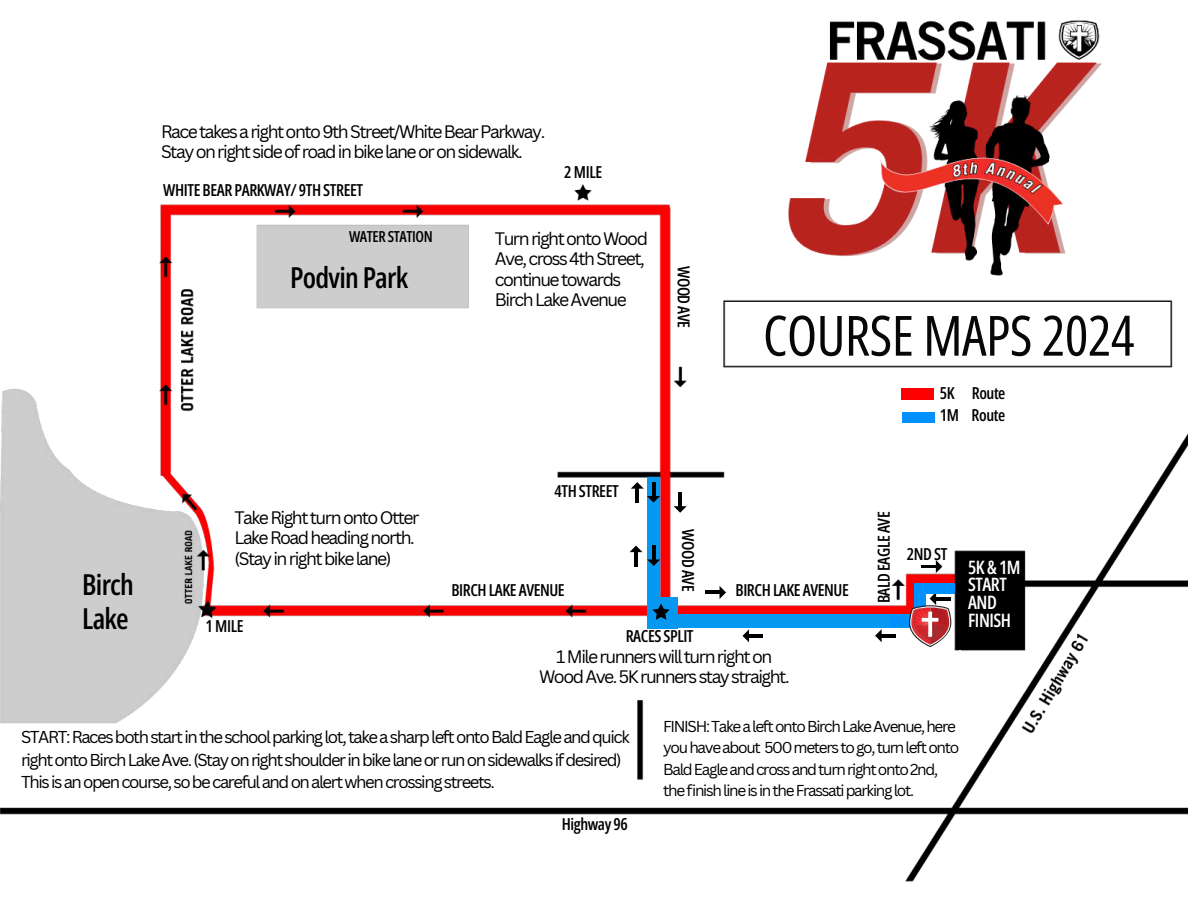
<style>
.page{position:relative;width:1188px;height:918px;background:#fff}
.page>*{position:absolute;margin:0;border:0;box-sizing:border-box;transform-origin:0 0}
.t1{font:55.5px "Open Sans Condensed";letter-spacing:-.01em;color:#070707}
.t2{font:600 28.8px/34px "Open Sans Condensed";letter-spacing:-.025em;color:#000}
.t3{font:600 18.45px/17.5px "Open Sans Condensed";letter-spacing:-.025em;color:#fff}
.t4{font:17.55px/20.2px "Canva Sans";letter-spacing:-.085em;color:#000}
.t5{font:16.8px/22.5px "Canva Sans";letter-spacing:-.085em;color:#000}
.t6{font:600 16.5px/22.6px "Open Sans Condensed";letter-spacing:-.025em;color:#000}
.t7{font:15.45px/21.5px "Canva Sans";letter-spacing:-.085em;color:#000}
.t8{font:600 15.15px "Open Sans Condensed";letter-spacing:-.025em;color:#000}
</style>
<div class="page">
<img style="left:0;top:184px;width:1188px;height:698px">
<div style="left:901px;top:389px;width:33px;height:10px;background:#f00"></div>
<div style="left:902px;top:412px;width:32px;height:11px;background:#0091ff"></div>
<div style="left:768px;top:614px;width:142px;height:13px;background:#0799f2"></div>
<div style="left:651px;top:614px;width:142px;height:13px;background:#0799f2"></div>
<div style="left:647px;top:477px;width:13px;height:142px;background:#0799f2"></div>
<div style="left:647px;top:598px;width:30px;height:30px;background:#0799f2"></div>
<svg style="left:629px;top:546px;width:14px;height:6px"></svg>
<hr style="left:634px;top:550px;width:3px;height:16px;background:#000">
<svg style="left:743px;top:629px;width:20px;height:13px"></svg>
<svg style="left:875px;top:629px;width:7px;height:13px"></svg>
<hr style="left:880px;top:634px;width:16px;height:3px;background:#000">
<svg style="left:647px;top:496px;width:13px;height:7px"></svg>
<hr style="left:652px;top:482px;width:3px;height:16px;background:#000">
<svg style="left:674px;top:506px;width:13px;height:7px"></svg>
<hr style="left:679px;top:492px;width:3px;height:16px;background:#000">
<svg style="left:647px;top:559px;width:13px;height:7px"></svg>
<hr style="left:652px;top:546px;width:3px;height:15px;background:#000">
<svg style="left:631px;top:482px;width:13px;height:7px"></svg>
<hr style="left:636px;top:487px;width:3px;height:16px;background:#000">
<div style="left:914px;top:584px;width:11px;height:32px;background:#0091ff"></div>
<svg style="left:652px;top:603px;width:18px;height:17px"></svg>
<svg style="left:720px;top:586px;width:6px;height:13px"></svg>
<hr style="left:706px;top:591px;width:16px;height:3px;background:#000">
<svg style="left:936px;top:560px;width:6px;height:13px"></svg>
<hr style="left:922px;top:565px;width:16px;height:3px;background:#000">
<div style="left:891px;top:616px;width:32px;height:10px;background:#0091ff"></div>
<div style="left:922px;top:583px;width:32px;height:11px;background:#0091ff"></div>
<svg style="left:908px;top:592px;width:53px;height:68px"></svg>
<img style="left:758px;top:20px;width:375px;height:279px">
<h2 class="t2" style="left:82px;top:566px;width:53px">Birch<br>Lake</h2>
<p class="t4" style="left:161px;top:121px;width:386px">Race takes a right onto 9th Street/White Bear Parkway.<br>Stay on right side of road in bike lane or on sidewalk.</p>
<p class="t6" style="left:163px;top:178px;width:201px">WHITE BEAR PARKWAY/ 9TH STREET</p>
<p class="t6" style="left:564px;top:160px;width:40px">2 MILE</p>
<p class="t8" style="left:349px;top:226px;width:85px">WATER STATION</p>
<p class="t4" style="left:495px;top:229px;width:155px">Turn right onto Wood<br>Ave, cross 4th Street, continue towards<br>Birch Lake Avenue</p>
<h2 class="t2" style="left:290px;top:260px;width:120px">Podvin Park</h2>
<p class="t6" style="left:695px;top:266px;width:64px;rotate:90deg">WOOD AVE</p>
<p class="t4" style="left:235px;top:508px;width:186px">Take Right turn onto Otter<br>Lake Road heading north. (Stay in right bike lane)</p>
<p class="t6" style="left:205px;top:614px;width:40px">1 MILE</p>
<p class="t6" style="left:555px;top:479px;width:66px">4TH STREET</p>
<p class="t6" style="left:451px;top:578px;width:115px">BIRCH LAKE AVENUE</p>
<p class="t6" style="left:700px;top:529px;width:64px;rotate:90deg">WOOD AVE</p>
<p class="t6" style="left:626px;top:624px;width:69px">RACES SPLIT</p>
<h1 class="t1" style="left:763px;top:298px;width:373px">COURSE MAPS 2024</h1>
<p class="t6" style="left:940px;top:381px;width:67px">5K Route<br>1M Route</p>
<p class="t6" style="left:736px;top:578px;width:115px">BIRCH LAKE AVENUE</p>
<p class="t6" style="left:872px;top:603px;width:93px;rotate:-90deg">BALD EAGLE AVE</p>
<p class="t6" style="left:907px;top:542px;width:42px">2ND ST</p>
<p class="t3" style="left:968px;top:558px;width:54px">5K &amp; 1M<br>START<br>AND<br>FINISH</p>
<p class="t4" style="left:539px;top:647px;width:252px;text-align:center">1 Mile runners will turn right on<br>Wood Ave. 5K runners stay straight.</p>
<p class="t5" style="left:21px;top:726px;width:610px">START: Races both start in the school parking lot, take a sharp left onto Bald Eagle and quick right onto Birch Lake Ave. (Stay on right shoulder in bike lane or run on sidewalks if desired)<br>This is an open course, so be careful and on alert when crossing streets.</p>
<p class="t7" style="left:663px;top:715px;width:298px">FINISH: Take a left onto Birch Lake Avenue, here you have about 500 meters to go, turn left onto Bald Eagle and cross and turn right onto 2nd, the finish line is in the Frassati parking lot.</p>
<p class="t6" style="left:562px;top:812px;width:68px">Highway 96</p>
</div>
